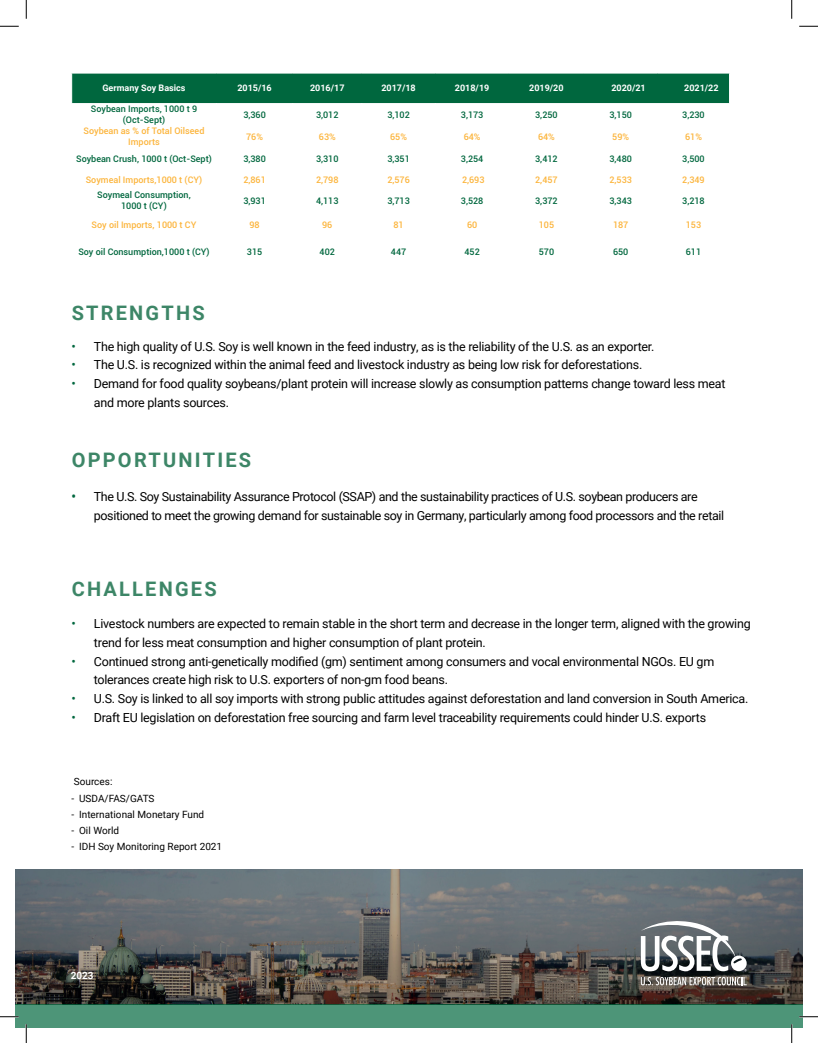
<style>
.page{position:relative;width:818px;height:1043px;background:#fff}
.page>*{position:absolute;margin:0;border:0;box-sizing:border-box;transform-origin:0 0}
.t1{font:700 20px "Roboto";letter-spacing:.11em;color:#3d8667}
.t2{font:12.5px/18.8px "Roboto";letter-spacing:-.02em;color:#000}
.t3{font:10px "Roboto";color:#000}
.t4{font:700 10px "Roboto";color:#fff}
.t5{font:500 9px/10.8px "Roboto";color:#00673e;text-align:center}
.t6{font:500 9px/10.8px "Roboto";color:#fcb53d;text-align:center}
.t7{font:700 9px "Roboto";color:#fff}
.s1{font-size:13.12px;color:#00673e}
.s2{font-weight:500;font-size:13.12px;color:#00673e}
</style>
<div class="page">
<svg style="left:15px;top:869px;width:787px;height:135px;background:#5d5f60"></svg>
<svg style="left:640px;top:921px;width:106px;height:64px"></svg>
<div style="left:72px;top:73px;width:657px;height:31px;background:#00673e"></div>
<div style="left:15px;top:1004px;width:787px;height:24px;background:#4d9578"></div>
<svg style="left:0;top:25px;width:19px;height:2px"></svg>
<svg style="left:799px;top:25px;width:19px;height:2px"></svg>
<svg style="left:0;top:1016px;width:19px;height:1px"></svg>
<svg style="left:799px;top:1015px;width:19px;height:2px"></svg>
<svg style="left:25px;top:0;width:2px;height:19px"></svg>
<svg style="left:25px;top:1024px;width:2px;height:18px"></svg>
<svg style="left:791px;top:0;width:1px;height:19px"></svg>
<svg style="left:791px;top:1024px;width:1px;height:18px"></svg>
<p class="t7" style="left:102px;top:82px;width:84px">Germany Soy Basics</p>
<p class="t7" style="left:237px;top:82px;width:36px">2015/16</p>
<p class="t7" style="left:310px;top:82px;width:36px">2016/17</p>
<p class="t7" style="left:381px;top:82px;width:36px">2017/18</p>
<p class="t7" style="left:455px;top:82px;width:36px">2018/19</p>
<p class="t7" style="left:529px;top:82px;width:36px">2019/20</p>
<p class="t7" style="left:611px;top:82px;width:36px">2020/21</p>
<p class="t7" style="left:684px;top:82px;width:36px">2021/22</p>
<p class="t5" style="left:91px;top:103px;width:108px">Soybean Imports, 1000 t 9 (Oct-Sept)</p>
<p class="t5" style="left:243px;top:109px;width:24px">3,360</p>
<p class="t5" style="left:316px;top:109px;width:24px">3,012</p>
<p class="t5" style="left:387px;top:109px;width:24px">3,102</p>
<p class="t5" style="left:461px;top:109px;width:24px">3,173</p>
<p class="t5" style="left:535px;top:109px;width:24px">3,250</p>
<p class="t5" style="left:609px;top:109px;width:24px">3,150</p>
<p class="t5" style="left:682px;top:109px;width:24px">3,230</p>
<p class="t6" style="left:84px;top:125px;width:122px">Soybean as % of Total Oilseed<br>Imports</p>
<p class="t6" style="left:246px;top:131px;width:18px">76%</p>
<p class="t6" style="left:319px;top:131px;width:18px">63%</p>
<p class="t6" style="left:390px;top:131px;width:18px">65%</p>
<p class="t6" style="left:463px;top:131px;width:18px">64%</p>
<p class="t6" style="left:538px;top:131px;width:18px">64%</p>
<p class="t6" style="left:612px;top:131px;width:18px">59%</p>
<p class="t6" style="left:685px;top:131px;width:18px">61%</p>
<p class="t5" style="left:76px;top:153px;width:137px">Soybean Crush, 1000 t (Oct-Sept)</p>
<p class="t5" style="left:243px;top:153px;width:24px">3,380</p>
<p class="t5" style="left:316px;top:153px;width:24px">3,310</p>
<p class="t5" style="left:387px;top:153px;width:24px">3,351</p>
<p class="t5" style="left:461px;top:153px;width:24px">3,254</p>
<p class="t5" style="left:535px;top:153px;width:24px">3,412</p>
<p class="t5" style="left:609px;top:153px;width:24px">3,480</p>
<p class="t5" style="left:682px;top:153px;width:24px">3,500</p>
<p class="t6" style="left:86px;top:174px;width:118px">Soymeal Imports,1000 t (CY)</p>
<p class="t6" style="left:243px;top:174px;width:24px">2,861</p>
<p class="t6" style="left:316px;top:174px;width:24px">2,798</p>
<p class="t6" style="left:387px;top:174px;width:24px">2,576</p>
<p class="t6" style="left:462px;top:174px;width:24px">2,693</p>
<p class="t6" style="left:535px;top:174px;width:24px">2,457</p>
<p class="t6" style="left:609px;top:174px;width:24px">2,533</p>
<p class="t6" style="left:682px;top:174px;width:24px">2,349</p>
<p class="t5" style="left:97px;top:189px;width:95px">Soymeal Consumption,<br>1000 t (CY)</p>
<p class="t5" style="left:243px;top:195px;width:24px">3,931</p>
<p class="t5" style="left:316px;top:195px;width:24px">4,113</p>
<p class="t5" style="left:387px;top:195px;width:24px">3,713</p>
<p class="t5" style="left:461px;top:195px;width:24px">3,528</p>
<p class="t5" style="left:535px;top:195px;width:24px">3,372</p>
<p class="t5" style="left:609px;top:195px;width:24px">3,343</p>
<p class="t5" style="left:682px;top:195px;width:24px">3,218</p>
<p class="t6" style="left:92px;top:219px;width:106px">Soy oil Imports, 1000 t CY</p>
<p class="t6" style="left:249px;top:219px;width:12px">98</p>
<p class="t6" style="left:322px;top:219px;width:12px">96</p>
<p class="t6" style="left:393px;top:219px;width:12px">81</p>
<p class="t6" style="left:467px;top:219px;width:12px">60</p>
<p class="t6" style="left:538px;top:219px;width:17px">105</p>
<p class="t6" style="left:613px;top:219px;width:17px">187</p>
<p class="t6" style="left:685px;top:219px;width:17px">153</p>
<p class="t5" style="left:78px;top:246px;width:133px">Soy oil Consumption,1000 t (CY)</p>
<p class="t5" style="left:247px;top:246px;width:17px">315</p>
<p class="t5" style="left:319px;top:246px;width:17px">402</p>
<p class="t5" style="left:391px;top:246px;width:17px">447</p>
<p class="t5" style="left:464px;top:246px;width:17px">452</p>
<p class="t5" style="left:538px;top:246px;width:17px">570</p>
<p class="t5" style="left:613px;top:246px;width:17px">650</p>
<p class="t5" style="left:685px;top:246px;width:17px">611</p>
<p class="t1" style="left:72px;top:299px;width:134px">STRENGTHS</p>
<p class="t2" style="left:71px;top:336px;width:584px"><span class="s1">•</span> The high quality of U.S. Soy is well known in the feed industry, as is the reliability of the U.S. as an exporter.</p>
<p class="t2" style="left:71px;top:355px;width:572px"><span class="s1">•</span> The U.S. is recognized within the animal feed and livestock industry as being low risk for deforestations.</p>
<p class="t2" style="left:94px;top:374px;width:633px;text-indent:-22px"><span class="s1">•</span> Demand for food quality soybeans/plant protein will increase slowly as consumption patterns change toward less meat and more plants sources.</p>
<p class="t1" style="left:72px;top:446px;width:181px">OPPORTUNITIES</p>
<p class="t2" style="left:94px;top:487px;width:631px;text-indent:-22px"><span class="s2">•</span> The U.S. Soy Sustainability Assurance Protocol (SSAP) and the sustainability practices of U.S. soybean producers are positioned to meet the growing demand for sustainable soy in Germany, particularly among food processors and the retail</p>
<p class="t1" style="left:72px;top:574px;width:146px">CHALLENGES</p>
<p class="t2" style="left:94px;top:614px;width:658px;text-indent:-22px"><span class="s1">•</span> Livestock numbers are expected to remain stable in the short term and decrease in the longer term, aligned with the growing trend for less meat consumption and higher consumption of plant protein.</p>
<p class="t2" style="left:94px;top:651px;width:622px;text-indent:-22px"><span class="s1">•</span> Continued strong anti-genetically modified (gm) sentiment among consumers and vocal environmental NGOs. EU gm tolerances create high risk to U.S. exporters of non-gm food beans.</p>
<p class="t2" style="left:71px;top:689px;width:678px"><span class="s1">•</span> U.S. Soy is linked to all soy imports with strong public attitudes against deforestation and land conversion in South America.</p>
<p class="t2" style="left:71px;top:707px;width:636px"><span class="s1">•</span> Draft EU legislation on deforestation free sourcing and farm level traceability requirements could hinder U.S. exports</p>
<p class="t3" style="left:74px;top:774px;width:40px">Sources:</p>
<p class="t3" style="left:71px;top:791px;width:85px">- USDA/FAS/GATS</p>
<p class="t3" style="left:71px;top:807px;width:134px">- International Monetary Fund</p>
<p class="t3" style="left:71px;top:823px;width:49px">- Oil World</p>
<p class="t3" style="left:71px;top:839px;width:152px">- IDH Soy Monitoring Report 2021</p>
<p class="t4" style="left:71px;top:968px;width:24px">2023</p>
</div>
